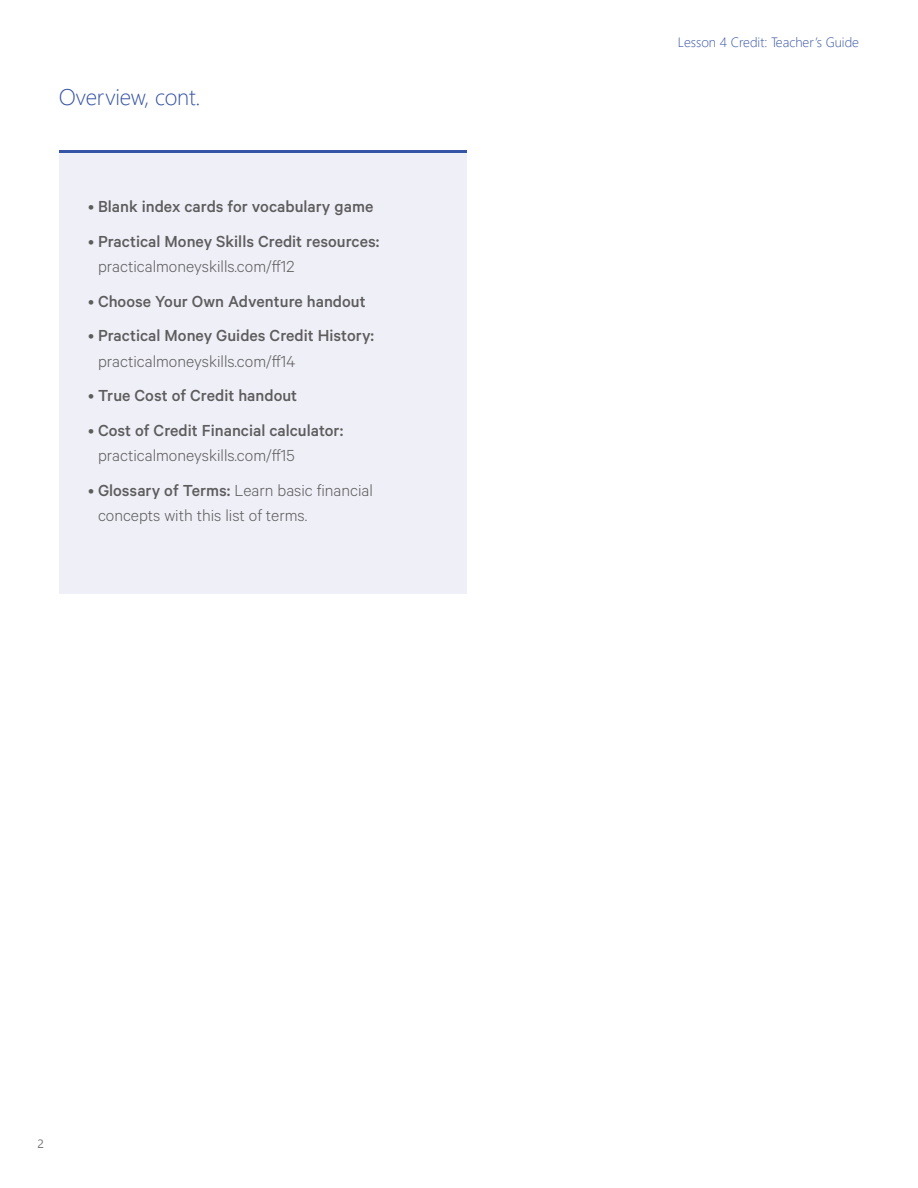
<style>
.page{position:relative;width:918px;height:1188px;background:#fff}
.page>*{position:absolute;margin:0;border:0;box-sizing:border-box;transform-origin:0 0}
.t1{font:300 22.5px "Segoe UI";letter-spacing:-.01em;color:#3654a5}
.t2{font:500 18px/25.5px "Calibre";color:#5d5d5d}
.t3{font:300 18px/25.5px "Calibre";color:#5d5d5d}
.t4{font:300 13.5px "Segoe UI";color:#3654a5}
.t5{font:12px "Segoe UI";color:#757272}
.s1{font-weight:300}
.s2{font-weight:500}
</style>
<div class="page">
<div style="left:59px;top:150px;width:408px;height:444px;background:#efeff8"></div>
<hr style="left:59px;top:150px;width:408px;height:3px;background:#3654a5">
<p class="t1" style="left:59px;top:80px;width:143px">Overview, cont.</p>
<p class="t2" style="left:88px;top:193px;width:287px"><span class="s1">•</span> Blank index cards for vocabulary game</p>
<p class="t2" style="left:98px;top:228px;width:283px;text-indent:-10px"><span class="s1">•</span> Practical Money Skills Credit resources: <span class="s1">practicalmoneyskills.com/ff12</span></p>
<p class="t2" style="left:88px;top:288px;width:279px"><span class="s1">•</span> Choose Your Own Adventure handout</p>
<p class="t2" style="left:98px;top:322px;width:278px;text-indent:-10px"><span class="s1">•</span> Practical Money Guides Credit History: <span class="s1">practicalmoneyskills.com/ff14</span></p>
<p class="t2" style="left:88px;top:382px;width:211px"><span class="s1">•</span> True Cost of Credit handout</p>
<p class="t2" style="left:98px;top:417px;width:247px;text-indent:-10px"><span class="s1">•</span> Cost of Credit Financial calculator: <span class="s1">practicalmoneyskills.com/ff15</span></p>
<p class="t3" style="left:98px;top:477px;width:277px;text-indent:-10px">• <span class="s2">Glossary of Terms:</span> Learn basic financial concepts with this list of terms.</p>
<p class="t5" style="left:38px;top:1135px;width:8px">2</p>
<p class="t4" style="left:678px;top:32px;width:183px">Lesson 4 Credit: Teacher’s Guide</p>
</div>
